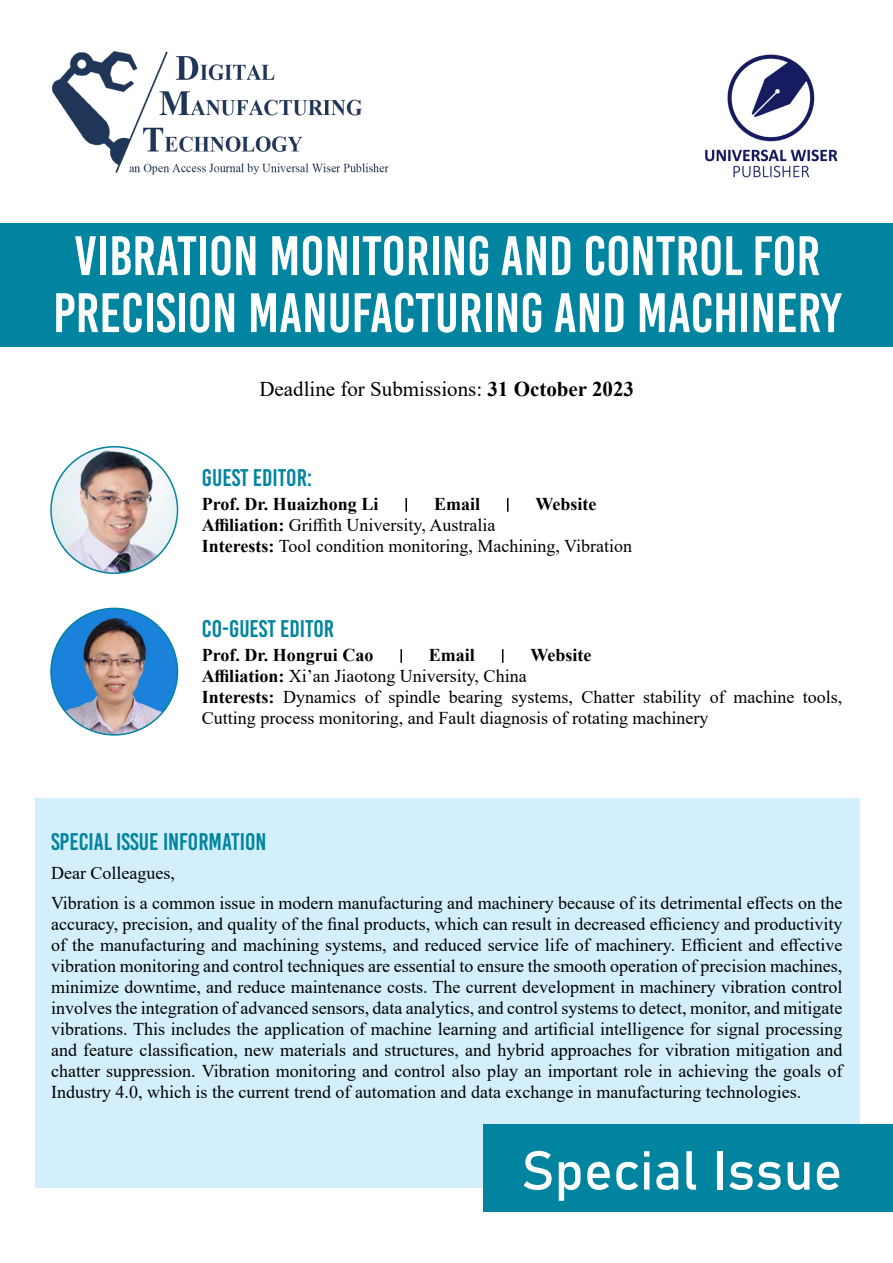
<style>
.page{position:relative;width:893px;height:1263px;background:#fff}
.page>*{position:absolute;margin:0;border:0;box-sizing:border-box;transform-origin:0 0}
.t1{font:55.5px/57px "Bebas Kai";color:#fff;text-align:center}
.t2{font:54.15px "Bahnschrift";color:#fff}
.t3{font:24px "Bebas Kai";color:#00849f}
.t4{font:21px "Times New Roman";color:#000}
.t5{font:18px/21px "Times New Roman";color:#000}
.t6{font:700 18px "Times New Roman";color:#000}
.s1{font-weight:700}
</style>
<div class="page">
<div style="left:35px;top:798px;width:825px;height:390px;background:#d4effc"></div>
<div style="left:0;top:223px;width:893px;height:124px;background:#00849f"></div>
<img style="left:705px;top:54px;width:133px;height:124px">
<div style="left:483px;top:1124px;width:410px;height:88px;background:#00849f"></div>
<img style="left:52px;top:51px;width:337px;height:124px">
<svg style="left:405px;top:498px;width:2px;height:14px"></svg>
<svg style="left:507px;top:498px;width:1px;height:14px"></svg>
<svg style="left:400px;top:649px;width:2px;height:14px"></svg>
<svg style="left:502px;top:649px;width:1px;height:14px"></svg>
<img style="left:51px;top:447px;width:125px;height:126px">
<div style="left:51px;top:608px;width:126px;height:127px;background:#1a82db;border-radius:50%"></div>
<img style="left:62px;top:608px;width:105px;height:125px">
<h1 class="t1" style="left:53px;top:228px;width:790px">VIBRATION MONITORING AND CONTROL FOR<br>PRECISION MANUFACTURING AND MACHINERY</h1>
<p class="t4" style="left:259px;top:374px;width:376px">Deadline for Submissions: <span class="s1">31 October 2023</span></p>
<h3 class="t3" style="left:202px;top:465px;width:112px">GUEST EDITOR:</h3>
<p class="t6" style="left:202px;top:491px;width:178px">Prof. Dr. Huaizhong Li</p>
<p class="t6" style="left:434px;top:491px;width:48px">Email</p>
<p class="t6" style="left:535px;top:491px;width:62px">Website</p>
<p class="t5" style="left:202px;top:514px;width:432px"><span class="s1">Affiliation:</span> Griffith University, Australia<br><span class="s1">Interests:</span> Tool condition monitoring, Machining, Vibration</p>
<h3 class="t3" style="left:202px;top:616px;width:134px">CO-GUEST EDITOR</h3>
<p class="t6" style="left:202px;top:642px;width:173px">Prof. Dr. Hongrui Cao</p>
<p class="t6" style="left:429px;top:642px;width:48px">Email</p>
<p class="t6" style="left:530px;top:642px;width:62px">Website</p>
<p class="t5" style="left:202px;top:665px;width:642px"><span class="s1">Affiliation:</span> Xi’an Jiaotong University, China<br><span class="s1">Interests:</span> Dynamics of spindle bearing systems, Chatter stability of machine tools,<br>Cutting process monitoring, and Fault diagnosis of rotating machinery</p>
<h3 class="t3" style="left:51px;top:829px;width:217px">SPECIAL ISSUE INFORMATION</h3>
<p class="t5" style="left:51px;top:857px;width:793px;line-height:30px">Dear Colleagues,<br>Vibration is a common issue in modern manufacturing and machinery because of its detrimental effects on the</p>
<p class="t5" style="left:51px;top:913px;width:793px;text-align:justify">accuracy, precision, and quality of the final products, which can result in decreased efficiency and productivity of the manufacturing and machining systems, and reduced service life of machinery. Efficient and effective vibration monitoring and control techniques are essential to ensure the smooth operation of precision machines, minimize downtime, and reduce maintenance costs. The current development in machinery vibration control involves the integration of advanced sensors, data analytics, and control systems to detect, monitor, and mitigate vibrations. This includes the application of machine learning and artificial intelligence for signal processing and feature classification, new materials and structures, and hybrid approaches for vibration mitigation and chatter suppression. Vibration monitoring and control also play an important role in achieving the goals of Industry 4.0, which is the current trend of automation and data exchange in manufacturing technologies.</p>
<h2 class="t2" style="left:521px;top:1129px;width:323px">Special Issue</h2>
</div>
